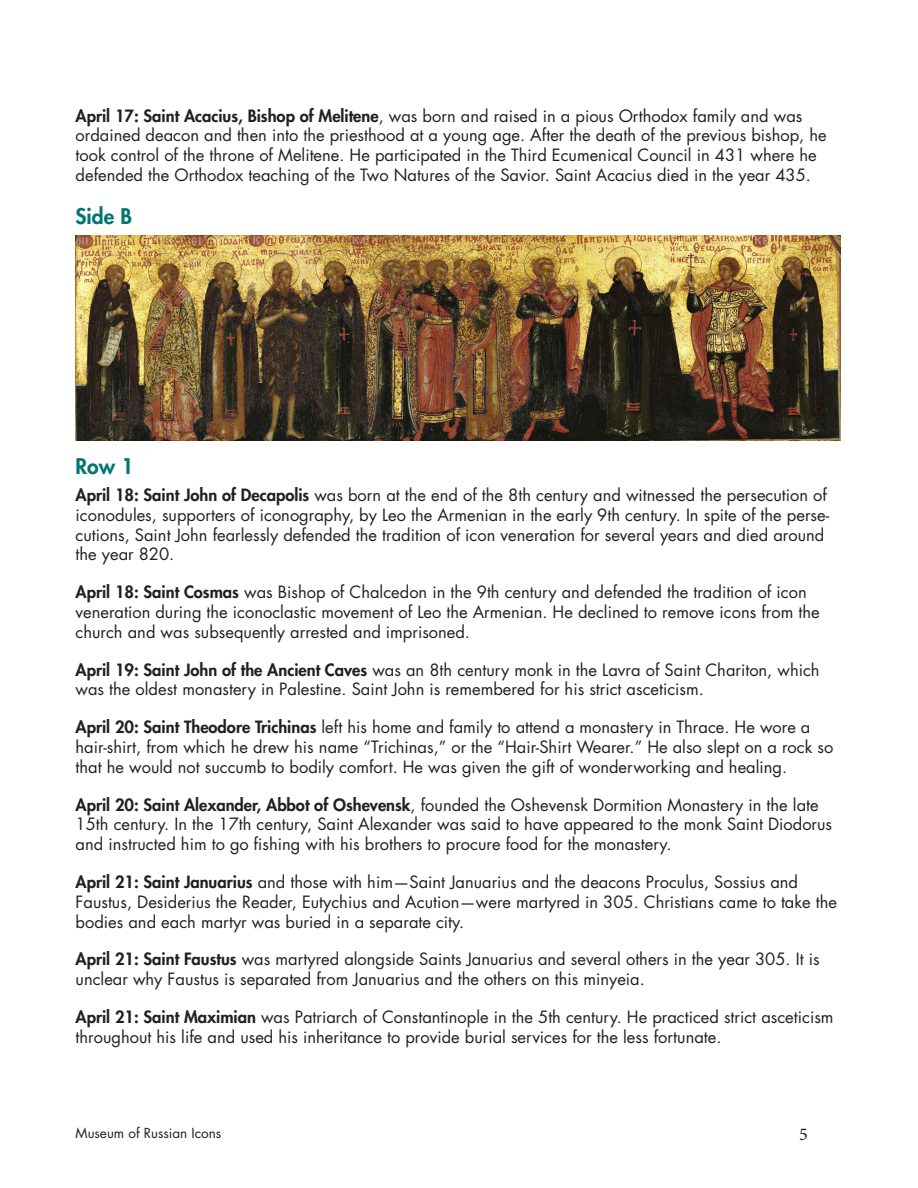
<style>
.page{position:relative;width:918px;height:1188px;background:#fff}
.page>*{position:absolute;margin:0;border:0;box-sizing:border-box;transform-origin:0 0}
.Side{font:800 21px "Futura Std";color:#007573}
.t1{font:18px "Minion Pro";color:#231f20}
.text{font:16.5px/19.8px "Futura Std";color:#231f20}
.t2{font:13.5px "Futura Std";color:#231f20}
.s1{font-weight:800}
</style>
<div class="page">
<img style="left:76px;top:236px;width:765px;height:205px">
<p class="text" style="left:76px;top:106px;width:753px"><span class="s1">April 17: Saint Acacius, Bishop of Melitene</span>, was born and raised in a pious Orthodox family and was ordained deacon and then into the priesthood at a young age. After the death of the previous bishop, he took control of the throne of Melitene. He participated in the Third Ecumenical Council in 431 where he defended the Orthodox teaching of the Two Natures of the Savior. Saint Acacius died in the year 435.</p>
<p class="Side" style="left:76px;top:203px;width:58px">Side B</p>
<p class="Side" style="left:76px;top:453px;width:59px">Row 1</p>
<p class="text" style="left:76px;top:485px;width:755px"><span class="s1">April 18: Saint John of Decapolis</span> was born at the end of the 8th century and witnessed the persecution of iconodules, supporters of iconography, by Leo the Armenian in the early 9th century. In spite of the perse&shy;cutions, Saint John fearlessly defended the tradition of icon veneration for several years and died around the year 820.</p>
<p class="text" style="left:76px;top:582px;width:746px"><span class="s1">April 18: Saint Cosmas</span> was Bishop of Chalcedon in the 9th century and defended the tradition of icon veneration during the iconoclastic movement of Leo the Armenian. He declined to remove icons from the church and was subsequently arrested and imprisoned.</p>
<p class="text" style="left:76px;top:660px;width:746px"><span class="s1">April 19: Saint John of the Ancient Caves</span> was an 8th century monk in the Lavra of Saint Chariton, which was the oldest monastery in Palestine. Saint John is remembered for his strict asceticism.</p>
<p class="text" style="left:76px;top:717px;width:759px"><span class="s1">April 20: Saint Theodore Trichinas</span> left his home and family to attend a monastery in Thrace. He wore a hair-shirt, from which he drew his name “Trichinas,” or the “Hair-Shirt Wearer.” He also slept on a rock so that he would not succumb to bodily comfort. He was given the gift of wonderworking and healing.</p>
<p class="text" style="left:76px;top:795px;width:758px"><span class="s1">April 20: Saint Alexander, Abbot of Oshevensk</span>, founded the Oshevensk Dormition Monastery in the late<br>15th century. In the 17th century, Saint Alexander was said to have appeared to the monk Saint Diodorus and instructed him to go fishing with his brothers to procure food for the monastery.</p>
<p class="text" style="left:76px;top:872px;width:763px"><span class="s1">April 21: Saint Januarius</span> and those with him—Saint Januarius and the deacons Proculus, Sossius and<br>Faustus, Desiderius the Reader, Eutychius and Acution—were martyred in 305. Christians came to take the bodies and each martyr was buried in a separate city.</p>
<p class="text" style="left:76px;top:950px;width:746px"><span class="s1">April 21: Saint Faustus</span> was martyred alongside Saints Januarius and several others in the year 305. It is unclear why Faustus is separated from Januarius and the others on this minyeia.</p>
<p class="text" style="left:76px;top:1007px;width:759px"><span class="s1">April 21: Saint Maximian</span> was Patriarch of Constantinople in the 5th century. He practiced strict asceticism throughout his life and used his inheritance to provide burial services for the less fortunate.</p>
<p class="t2" style="left:76px;top:1125px;width:147px">Museum of Russian Icons</p>
<p class="t1" style="left:799px;top:1122px;width:10px">5</p>
</div>
